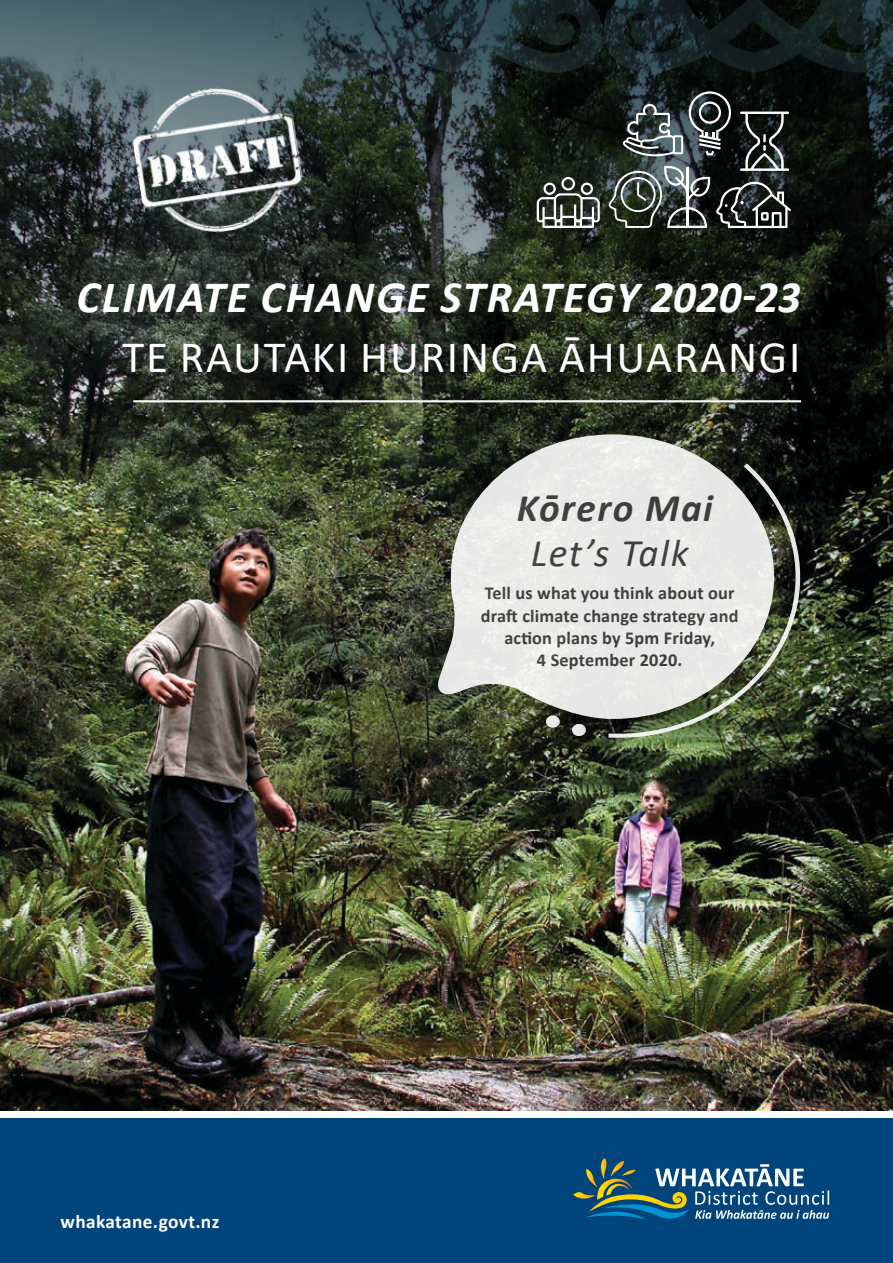
<style>
.page{position:relative;width:893px;height:1263px;background:#fff}
.page>*{position:absolute;margin:0;border:0;box-sizing:border-box;transform-origin:0 0}
.t1{font:italic 700 45px "Calibri";letter-spacing:.04em;color:#fff}
.t2{font:45px "Calibri";letter-spacing:.04em;color:#fff}
.t3{font:italic 700 39.15px "Calibri";letter-spacing:.04em;color:#414142}
.t4{font:italic 39.15px "Calibri";letter-spacing:.04em;color:#414142}
.t5{font:700 19.35px "Calibri";letter-spacing:.02em;color:#fff}
.t6{font:700 18.3px/22.2px "Calibri";letter-spacing:.01em;color:#414142;text-align:center}
</style>
<div class="page">
<img style="left:0;top:527px;width:893px;height:584px">
<div style="left:0;top:1118px;width:893px;height:145px;background:#00447c"></div>
<svg style="left:573px;top:1158px;width:256px;height:61px"></svg>
<svg style="left:0;top:0;width:893px;height:527px;background:#273028"></svg>
<hr style="left:133px;top:400px;width:668px;height:2px;background:#fff">
<img style="left:126px;top:77px;width:183px;height:166px">
<svg style="left:545px;top:719px;width:16px;height:9px"></svg>
<svg style="left:571px;top:723px;width:16px;height:14px"></svg>
<svg style="left:436px;top:434px;width:338px;height:285px;background:#b6b9b2"></svg>
<svg style="left:608px;top:463px;width:194px;height:276px;background:#b2b5ac"></svg>
<svg style="left:689px;top:91px;width:42px;height:64px;background:#4c5253"></svg>
<svg style="left:623px;top:104px;width:60px;height:54px;background:#586364"></svg>
<svg style="left:607px;top:166px;width:103px;height:63px;background:#545c58"></svg>
<svg style="left:537px;top:177px;width:63px;height:51px"></svg>
<svg style="left:740px;top:112px;width:49px;height:59px;background:#454948"></svg>
<svg style="left:716px;top:182px;width:75px;height:46px"></svg>
<h1 class="t1" style="left:77px;top:265px;width:726px">CLIMATE CHANGE STRATEGY 2020-23</h1>
<h1 class="t2" style="left:122px;top:325px;width:679px">TE RAUTAKI HURINGA ĀHUARANGI</h1>
<p class="t5" style="left:61px;top:1208px;width:160px">whakatane.govt.nz</p>
<h2 class="t3" style="left:517px;top:480px;width:197px">Kōrero Mai</h2>
<h2 class="t4" style="left:531px;top:526px;width:159px">Let’s Talk</h2>
<p class="t6" style="left:481px;top:582px;width:259px">Tell us what you think about our draft climate change strategy and action plans by 5pm Friday,<br>4 September 2020.</p>
</div>
